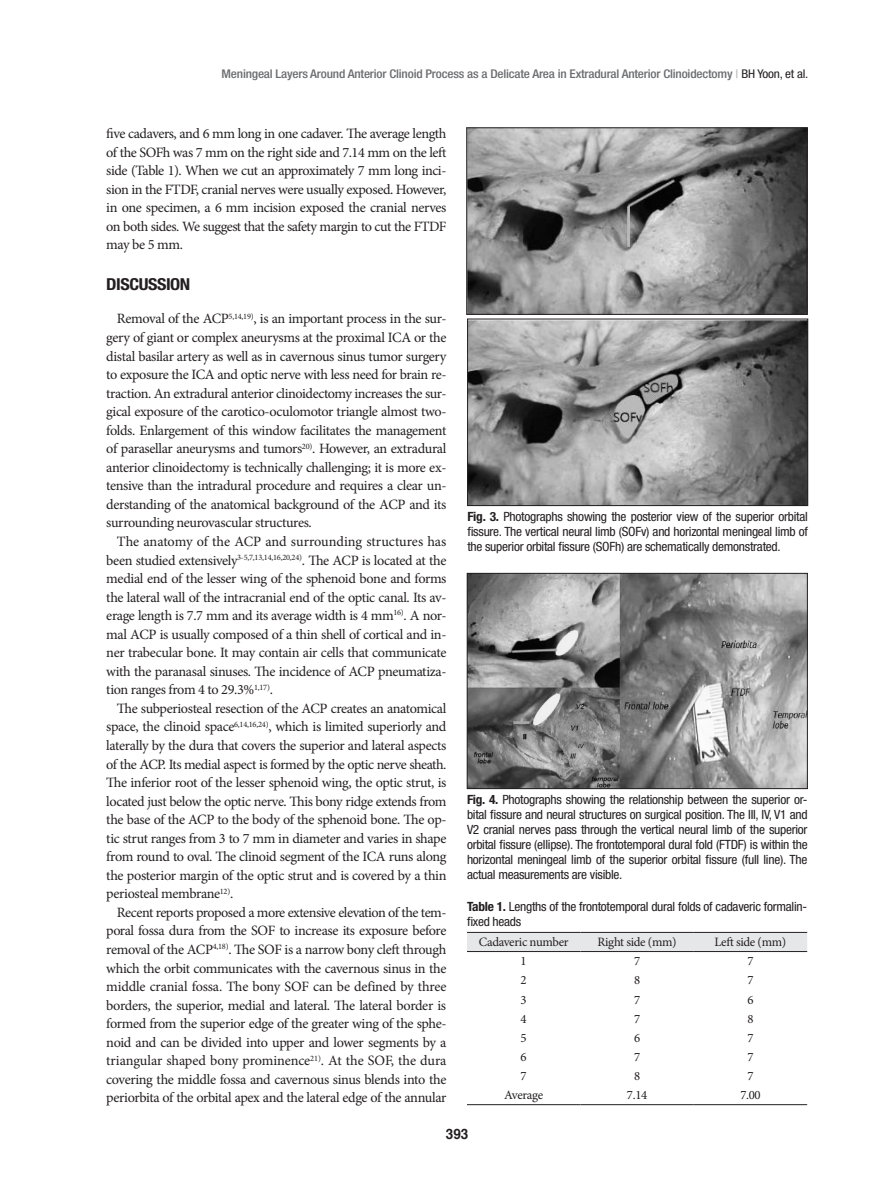
<style>
.page{position:relative;width:893px;height:1191px;background:#fff}
.page>*{position:absolute;margin:0;border:0;box-sizing:border-box;transform-origin:0 0}
.t1{font:700 condensed 16.5px "Helvetica Neue LT Std";letter-spacing:-.025em;color:#231f20;scale:1.1 1}
.t2{font:14.25px/18.6px "Minion Pro";letter-spacing:-.03em;color:#231f20;text-align:justify}
.t3{font:700 14.25px "Helvetica";color:#231f20;scale:.95 1}
.t4{font:condensed 12.75px/15px "Helvetica Neue LT Std";letter-spacing:-.02em;color:#231f20;text-align:justify;scale:1.05 1}
.t5{font:12.75px "Minion Pro";letter-spacing:-.025em;color:#231f20}
.t6{font:500 condensed 12px "Helvetica Neue LT Std";letter-spacing:-.015em;color:#6c6d70;scale:1.1 1}
.s1{color:#bcbdc0}
.s2{font-weight:400;color:#231f20}
.s3{font-weight:700}
</style>
<div class="page">
<div style="left:467px;top:933px;width:340px;height:18px;background:#e6e7e9"></div>
<hr style="left:467px;top:932px;width:113px;height:1px;background:#231f20">
<hr style="left:580px;top:932px;width:114px;height:1px;background:#231f20">
<hr style="left:694px;top:932px;width:113px;height:1px;background:#231f20">
<hr style="left:467px;top:951px;width:113px;height:1px;background:#231f20">
<hr style="left:580px;top:951px;width:114px;height:1px;background:#231f20">
<hr style="left:694px;top:951px;width:113px;height:1px;background:#231f20">
<hr style="left:467px;top:1104px;width:113px;height:1px;background:#231f20">
<hr style="left:580px;top:1104px;width:114px;height:1px;background:#231f20">
<hr style="left:694px;top:1104px;width:113px;height:1px;background:#231f20">
<img style="left:469px;top:575px;width:336px;height:212px">
<div style="left:467px;top:573px;width:340px;height:216px;border:1px solid #231f20"></div>
<img style="left:469px;top:321px;width:337px;height:183px">
<div style="left:467px;top:319px;width:341px;height:187px;border:1px solid #231f20"></div>
<img style="left:469px;top:130px;width:336px;height:182px">
<div style="left:467px;top:128px;width:340px;height:186px;border:1px solid #231f20"></div>
<p class="t6" style="left:222px;top:67px;width:535px">Meningeal Layers Around Anterior Clinoid Process as a Delicate Area in Extradural Anterior Clinoidectomy <span class="s1">|</span> <span class="s2">BH Yoon, et al.</span></p>
<p class="t2" style="left:106px;top:124px;width:342px">five cadavers, and 6 mm long in one cadaver. The average length of the SOFh was 7 mm on the right side and 7.14 mm on the left side (Table 1). When we cut an approximately 7 mm long inci&shy;sion in the FTDF, cranial nerves were usually exposed. However, in one specimen, a 6 mm incision exposed the cranial nerves on both sides. We suggest that the safety margin to cut the FTDF may be 5 mm.</p>
<p class="t1" style="left:106px;top:274px;width:78px">DISCUSSION</p>
<p class="t2" style="left:106px;top:310px;width:342px;text-indent:11px">Removal of the ACP<sup>5,14,19)</sup>, is an important process in the sur&shy;gery of giant or complex aneurysms at the proximal ICA or the distal basilar artery as well as in cavernous sinus tumor surgery to exposure the ICA and optic nerve with less need for brain re&shy;traction. An extradural anterior clinoidectomy increases the sur&shy;gical exposure of the carotico-oculomotor triangle almost two&shy;folds. Enlargement of this window facilitates the management of parasellar aneurysms and tumors<sup>20)</sup>. However, an extradural anterior clinoidectomy is technically challenging; it is more ex&shy;tensive than the intradural procedure and requires a clear un&shy;derstanding of the anatomical background of the ACP and its surrounding neurovascular structures.</p>
<p class="t2" style="left:106px;top:532px;width:342px;text-indent:11px">The anatomy of the ACP and surrounding structures has been studied extensively<sup>3-5,7,13,14,16,20,24)</sup>. The ACP is located at the medial end of the lesser wing of the sphenoid bone and forms the lateral wall of the intracranial end of the optic canal. Its av&shy;erage length is 7.7 mm and its average width is 4 mm<sup>16)</sup>. A nor&shy;mal ACP is usually composed of a thin shell of cortical and in&shy;ner trabecular bone. It may contain air cells that communicate with the paranasal sinuses. The incidence of ACP pneumatiza&shy;tion ranges from 4 to 29.3%<sup>1,17)</sup>.</p>
<p class="t2" style="left:106px;top:699px;width:342px;text-indent:11px">The subperiosteal resection of the ACP creates an anatomical space, the clinoid space<sup>6,14,16,24)</sup>, which is limited superiorly and laterally by the dura that covers the superior and lateral aspects of the ACP. Its medial aspect is formed by the optic nerve sheath.<br>The inferior root of the lesser sphenoid wing, the optic strut, is located just below the optic nerve. This bony ridge extends from the base of the ACP to the body of the sphenoid bone. The op&shy;tic strut ranges from 3 to 7 mm in diameter and varies in shape from round to oval. The clinoid segment of the ICA runs along the posterior margin of the optic strut and is covered by a thin periosteal membrane<sup>12)</sup>.</p>
<p class="t2" style="left:106px;top:903px;width:342px;text-indent:11px">Recent reports proposed a more extensive elevation of the tem&shy;poral fossa dura from the SOF to increase its exposure before removal of the ACP<sup>4,18)</sup>. The SOF is a narrow bony cleft through which the orbit communicates with the cavernous sinus in the middle cranial fossa. The bony SOF can be defined by three borders, the superior, medial and lateral. The lateral border is formed from the superior edge of the greater wing of the sphe&shy;noid and can be divided into upper and lower segments by a triangular shaped bony prominence<sup>21)</sup>. At the SOF, the dura covering the middle fossa and cavernous sinus blends into the periorbita of the orbital apex and the lateral edge of the annular</p>
<p class="t4" style="left:467px;top:899px;width:325px"><span class="s3">Table 1.</span> Lengths of the frontotemporal dural folds of cadaveric formalin&shy;fixed heads</p>
<p class="t4" style="left:467px;top:508px;width:326px"><span class="s3">Fig. 3.</span> Photographs showing the posterior view of the superior orbital fissure. The vertical neural limb (SOFv) and horizontal meningeal limb of the superior orbital fissure (SOFh) are schematically demonstrated.</p>
<p class="t4" style="left:467px;top:791px;width:326px"><span class="s3">Fig. 4.</span> Photographs showing the relationship between the superior or&shy;bital fissure and neural structures on surgical position. The III, IV, V1 and V2 cranial nerves pass through the vertical neural limb of the superior orbital fissure (ellipse). The frontotemporal dural fold (FTDF) is within the horizontal meningeal limb of the superior orbital fissure (full line). The actual measurements are visible.</p>
<p class="t5" style="left:479px;top:933px;width:91px">Cadaveric number</p>
<p class="t5" style="left:597px;top:933px;width:81px">Right side (mm)</p>
<p class="t5" style="left:715px;top:933px;width:73px">Left side (mm)</p>
<p class="t5" style="left:521px;top:952px;width:8px">1</p>
<p class="t5" style="left:634px;top:952px;width:8px">7</p>
<p class="t5" style="left:747px;top:952px;width:8px">7</p>
<p class="t5" style="left:521px;top:971px;width:8px">2</p>
<p class="t5" style="left:634px;top:971px;width:8px">8</p>
<p class="t5" style="left:747px;top:971px;width:8px">7</p>
<p class="t5" style="left:521px;top:991px;width:8px">3</p>
<p class="t5" style="left:634px;top:991px;width:8px">7</p>
<p class="t5" style="left:747px;top:991px;width:8px">6</p>
<p class="t5" style="left:521px;top:1010px;width:8px">4</p>
<p class="t5" style="left:634px;top:1010px;width:8px">7</p>
<p class="t5" style="left:747px;top:1010px;width:8px">8</p>
<p class="t5" style="left:521px;top:1029px;width:8px">5</p>
<p class="t5" style="left:634px;top:1029px;width:8px">6</p>
<p class="t5" style="left:747px;top:1029px;width:8px">7</p>
<p class="t5" style="left:521px;top:1048px;width:8px">6</p>
<p class="t5" style="left:634px;top:1048px;width:8px">7</p>
<p class="t5" style="left:747px;top:1048px;width:8px">7</p>
<p class="t5" style="left:521px;top:1067px;width:8px">7</p>
<p class="t5" style="left:634px;top:1067px;width:8px">8</p>
<p class="t5" style="left:747px;top:1067px;width:8px">7</p>
<p class="t5" style="left:504px;top:1086px;width:40px">Average</p>
<p class="t5" style="left:627px;top:1086px;width:22px">7.14</p>
<p class="t5" style="left:740px;top:1086px;width:22px">7.00</p>
<p class="t3" style="left:446px;top:1123px;width:25px">393</p>
</div>
